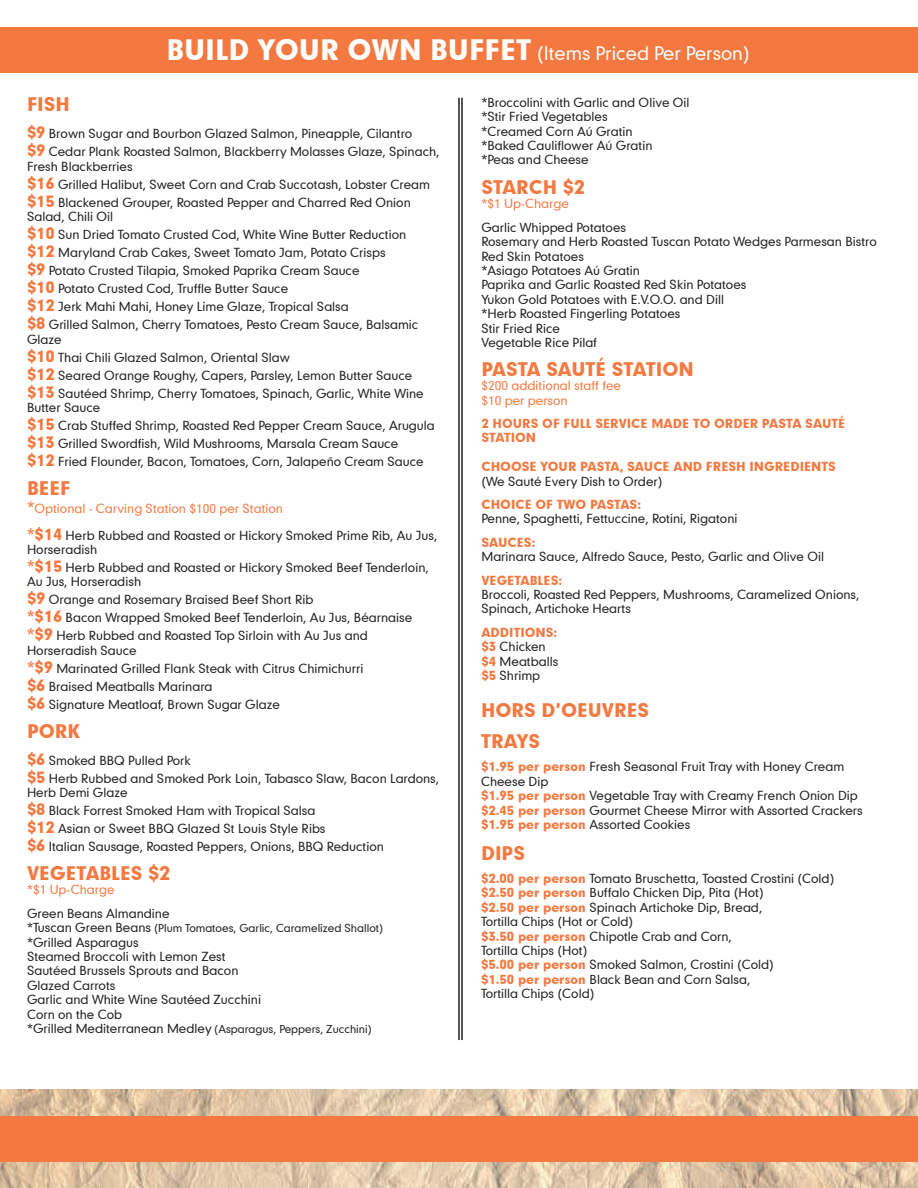
<style>
.page{position:relative;width:918px;height:1188px;background:#fff}
.page>*{position:absolute;margin:0;border:0;box-sizing:border-box;transform-origin:0 0}
.t1{font:18px/30.6px "Geometric 706 BT Black B";color:#f47940}
.t2{font:18px "Geometric 706 BT Medium B";color:#fff}
.t3{font:12px/14.4px "Geometric 706 BT Medium B";color:#231f20}
.t4{font:12px/14.4px "Geometric 706 BT Black B";color:#f47940}
.t5{font:12px/14.4px "Geometric 706 BT Medium B";color:#f47940}
.t6{font:10.5px "Geometric 706 BT Medium B";color:#231f20}
.s1{font-family:"Geometric 706 BT Black B";font-size:27px}
.s2{font-family:"Geometric 706 BT Black B";font-size:15px;color:#f47940}
.s3{font-size:15px}
.s4{font-size:12px}
.s5{font-family:"Geometric 706 BT Black B";color:#f47940}
</style>
<div class="page">
<img style="left:0;top:1090px;width:918px;height:98px">
<div style="left:0;top:1116px;width:918px;height:46px;background:#f47940"></div>
<hr style="left:461px;top:98px;width:2px;height:942px;background:#231f20">
<hr style="left:458px;top:98px;width:2px;height:942px;background:#231f20">
<div style="left:0;top:27px;width:918px;height:45px;background:#f47940"></div>
<h1 class="t2" style="left:166px;top:41px;width:585px"><span class="s1">BUILD YOUR OWN BUFFET</span> (Items Priced Per Person)</h1>
<p class="t3" style="left:481px;top:95px;width:210px">*Broccolini with Garlic and Olive Oil *Stir Fried Vegetables<br>*Creamed Corn Aú Gratin<br>*Baked Cauliflower Aú Gratin<br>*Peas and Cheese</p>
<h1 class="t1" style="left:27px;top:89px;width:44px">FISH</h1>
<p class="t3" style="left:27px;top:124px;width:414px;line-height:18px"><span class="s2">$9</span> Brown Sugar and Bourbon Glazed Salmon, Pineapple, Cilantro<br><span class="s2">$9</span> Cedar Plank Roasted Salmon, Blackberry Molasses Glaze, Spinach,</p>
<p class="t3" style="left:27px;top:157px;width:405px;line-height:18px">Fresh Blackberries<br><span class="s2">$16</span> Grilled Halibut, Sweet Corn and Crab Succotash, Lobster Cream <span class="s2">$15</span> Blackened Grouper, Roasted Pepper and Charred Red Onion</p>
<p class="t3" style="left:27px;top:207px;width:393px;line-height:18px">Salad, Chili Oil<br><span class="s2">$10</span> Sun Dried Tomato Crusted Cod, White Wine Butter Reduction <span class="s2">$12</span> Maryland Crab Cakes, Sweet Tomato Jam, Potato Crisps<br><span class="s2">$9</span> Potato Crusted Tilapia, Smoked Paprika Cream Sauce<br><span class="s2">$10</span> Potato Crusted Cod, Truffle Butter Sauce<br><span class="s2">$12</span> Jerk Mahi Mahi, Honey Lime Glaze, Tropical Salsa<br><span class="s2">$8</span> Grilled Salmon, Cherry Tomatoes, Pesto Cream Sauce, Balsamic</p>
<p class="t3" style="left:27px;top:330px;width:398px;line-height:18px">Glaze<br><span class="s2">$10</span> Thai Chili Glazed Salmon, Oriental Slaw<br><span class="s2">$12</span> Seared Orange Roughy, Capers, Parsley, Lemon Butter Sauce <span class="s2">$13</span> Sautéed Shrimp, Cherry Tomatoes, Spinach, Garlic, White Wine</p>
<p class="t3" style="left:27px;top:398px;width:409px;line-height:18px">Butter Sauce<br><span class="s2">$15</span> Crab Stuffed Shrimp, Roasted Red Pepper Cream Sauce, Arugula <span class="s2">$13</span> Grilled Swordfish, Wild Mushrooms, Marsala Cream Sauce<br><span class="s2">$12</span> Fried Flounder, Bacon, Tomatoes, Corn, Jalapeño Cream Sauce</p>
<h1 class="t1" style="left:27px;top:472px;width:45px">BEEF</h1>
<p class="t5" style="left:27px;top:500px;width:257px"><span class="s3">*</span>Optional - Carving Station $100 per Station</p>
<p class="t3" style="left:27px;top:527px;width:412px"><span class="s2">*$14</span> Herb Rubbed and Roasted or Hickory Smoked Prime Rib, Au Jus,<br>Horseradish</p>
<p class="t3" style="left:27px;top:560px;width:403px"><span class="s2">*$15</span> Herb Rubbed and Roasted or Hickory Smoked Beef Tenderloin,<br>Au Jus, Horseradish</p>
<p class="t3" style="left:27px;top:590px;width:387px;line-height:18px"><span class="s2">$9</span> Orange and Rosemary Braised Beef Short Rib<br><span class="s2">*$16</span> Bacon Wrapped Smoked Beef Tenderloin, Au Jus, Béarnaise <span class="s2">*$9</span> Herb Rubbed and Roasted Top Sirloin with Au Jus and</p>
<p class="t3" style="left:27px;top:641px;width:338px;line-height:18px">Horseradish Sauce<br><span class="s2">*$9</span> Marinated Grilled Flank Steak with Citrus Chimichurri <span class="s2">$6</span> Braised Meatballs Marinara<br><span class="s2">$6</span> Signature Meatloaf, Brown Sugar Glaze</p>
<h1 class="t1" style="left:27px;top:715px;width:55px">PORK</h1>
<p class="t3" style="left:27px;top:751px;width:414px;line-height:18px"><span class="s2">$6</span> Smoked BBQ Pulled Pork<br><span class="s2">$5</span> Herb Rubbed and Smoked Pork Loin, Tabasco Slaw, Bacon Lardons,</p>
<p class="t3" style="left:27px;top:783px;width:358px;line-height:18px">Herb Demi Glaze<br><span class="s2">$8</span> Black Forrest Smoked Ham with Tropical Salsa<br><span class="s2">$12</span> Asian or Sweet BBQ Glazed St Louis Style Ribs<br><span class="s2">$6</span> Italian Sausage, Roasted Peppers, Onions, BBQ Reduction</p>
<h1 class="t1" style="left:27px;top:857px;width:145px">VEGETABLES $2</h1>
<p class="t5" style="left:27px;top:882px;width:89px">*$1 Up-Charge</p>
<p class="t3" style="left:27px;top:906px;width:144px">Green Beans Almandine</p>
<p class="t6" style="left:27px;top:921px;width:358px"><span class="s4">*Tuscan Green Beans</span> (Plum Tomatoes, Garlic, Caramelized Shallot)</p>
<p class="t3" style="left:27px;top:934px;width:236px">*Grilled Asparagus<br>Steamed Broccoli with Lemon Zest<br>Sautéed Brussels Sprouts and Bacon<br>Glazed Carrots<br>Garlic and White Wine Sautéed Zucchini<br>Corn on the Cob</p>
<p class="t6" style="left:27px;top:1022px;width:346px"><span class="s4">*Grilled Mediterranean Medley</span> (Asparagus, Peppers, Zucchini)</p>
<h1 class="t1" style="left:481px;top:171px;width:105px">STARCH $2</h1>
<p class="t5" style="left:481px;top:196px;width:89px">*$1 Up-Charge</p>
<p class="t3" style="left:481px;top:220px;width:397px">Garlic Whipped Potatoes<br>Rosemary and Herb Roasted Tuscan Potato Wedges Parmesan Bistro<br>Red Skin Potatoes<br>*Asiago Potatoes Aú Gratin<br>Paprika and Garlic Roasted Red Skin Potatoes<br>Yukon Gold Potatoes with E.V.O.O. and Dill<br>*Herb Roasted Fingerling Potatoes<br>Stir Fried Rice<br>Vegetable Rice Pilaf</p>
<h1 class="t1" style="left:481px;top:353px;width:214px">PASTA SAUTÉ STATION</h1>
<p class="t5" style="left:481px;top:378px;width:141px">$200 additional staff fee $10 per person</p>
<p class="t4" style="left:481px;top:416px;width:365px">2 HOURS OF FULL SERVICE MADE TO ORDER PASTA SAUTÉ<br>STATION</p>
<p class="t4" style="left:481px;top:459px;width:356px">CHOOSE YOUR PASTA, SAUCE AND FRESH INGREDIENTS</p>
<p class="t3" style="left:481px;top:474px;width:183px">(We Sauté Every Dish to Order)</p>
<p class="t4" style="left:481px;top:497px;width:161px">CHOICE OF TWO PASTAS:</p>
<p class="t3" style="left:481px;top:511px;width:258px">Penne, Spaghetti, Fettuccine, Rotini, Rigatoni</p>
<p class="t4" style="left:481px;top:535px;width:56px">SAUCES:</p>
<p class="t3" style="left:481px;top:549px;width:344px">Marinara Sauce, Alfredo Sauce, Pesto, Garlic and Olive Oil</p>
<p class="t4" style="left:481px;top:572px;width:82px">VEGETABLES:</p>
<p class="t3" style="left:481px;top:587px;width:380px">Broccoli, Roasted Red Peppers, Mushrooms, Caramelized Onions,<br>Spinach, Artichoke Hearts</p>
<p class="t4" style="left:481px;top:625px;width:77px">ADDITIONS:</p>
<p class="t3" style="left:481px;top:639px;width:78px"><span class="s5">$3</span> Chicken <span class="s5">$4</span> Meatballs <span class="s5">$5</span> Shrimp</p>
<h1 class="t1" style="left:481px;top:695px;width:170px">HORS D’OEUVRES<br>TRAYS</h1>
<p class="t3" style="left:481px;top:759px;width:383px"><span class="s5">$1.95 per person</span> Fresh Seasonal Fruit Tray with Honey Cream Cheese Dip<br><span class="s5">$1.95 per person</span> Vegetable Tray with Creamy French Onion Dip <span class="s5">$2.45 per person</span> Gourmet Cheese Mirror with Assorted Crackers <span class="s5">$1.95 per person</span> Assorted Cookies</p>
<h1 class="t1" style="left:481px;top:837px;width:45px">DIPS</h1>
<p class="t3" style="left:481px;top:871px;width:355px"><span class="s5">$2.00 per person</span> Tomato Bruschetta, Toasted Crostini (Cold) <span class="s5">$2.50 per person</span> Buffalo Chicken Dip, Pita (Hot)<br><span class="s5">$2.50 per person</span> Spinach Artichoke Dip, Bread,<br>Tortilla Chips (Hot or Cold)<br><span class="s5">$3.50 per person</span> Chipotle Crab and Corn,<br>Tortilla Chips (Hot)<br><span class="s5">$5.00 per person</span> Smoked Salmon, Crostini (Cold)<br><span class="s5">$1.50 per person</span> Black Bean and Corn Salsa,<br>Tortilla Chips (Cold)</p>
</div>
